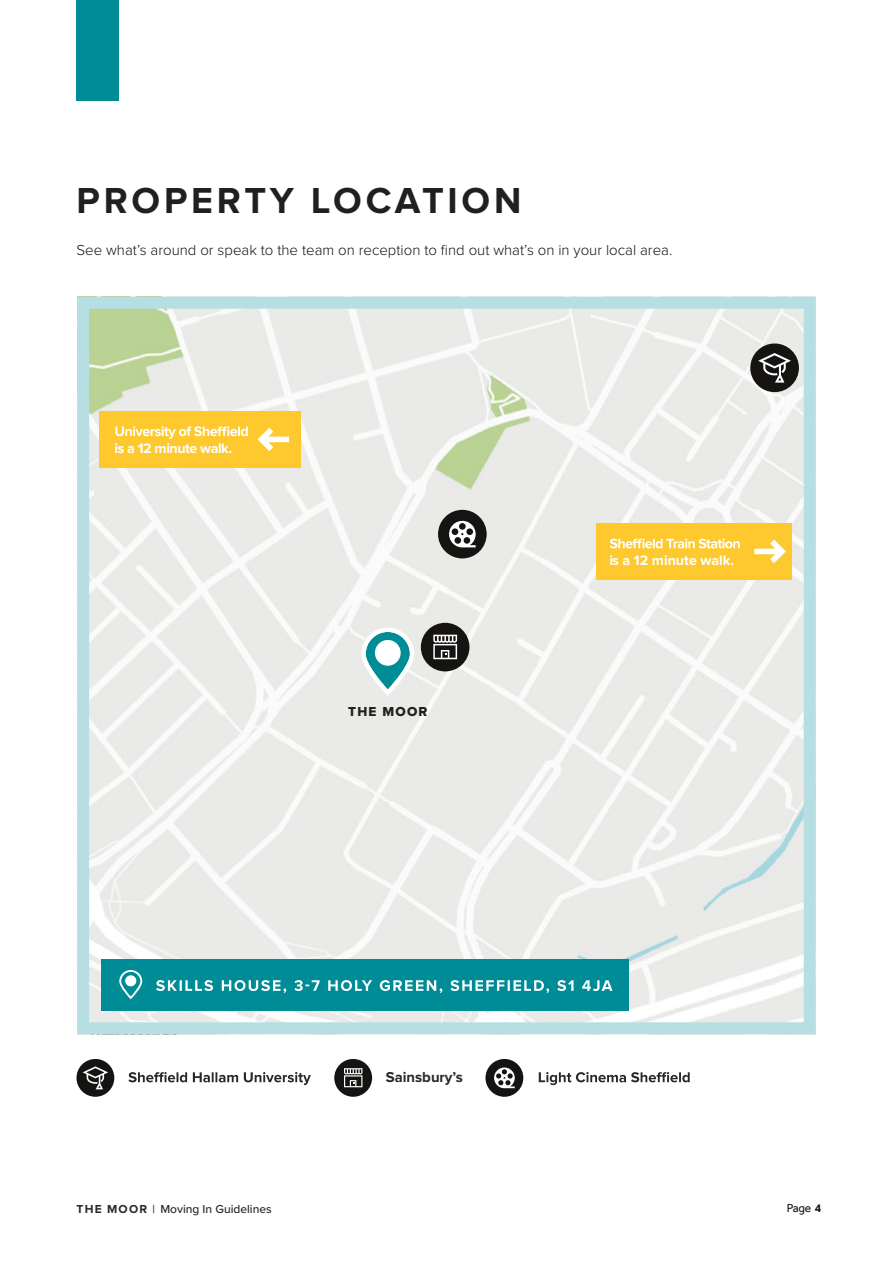
<style>
.page{position:relative;width:893px;height:1263px;background:#fff}
.page>*{position:absolute;margin:0;border:0;box-sizing:border-box;transform-origin:0 0}
.t1{font:700 37.5px "Proxima Nova";letter-spacing:.1em;color:#22201e}
.t2{font:300 15px "Proxima Nova";color:#161412}
.t3{font:700 14.85px "Proxima Nova";color:#282827}
.t4{font:700 14.25px "Proxima Nova";color:#fff}
.t5{font:700 14.25px "Proxima Nova";letter-spacing:-.03em;color:#fff}
.t6{font:13.5px "Proxima Nova Extrabld";letter-spacing:.09em;color:#22201e}
.t7{font:500 12px "Proxima Nova";color:#282827}
.t8{font:12px "Effra";color:#161412}
.s1{font-weight:700}
</style>
<div class="page">
<div style="left:76px;top:0;width:43px;height:100px;background:#008c96"></div>
<img style="left:90px;top:310px;width:713px;height:711px">
<div style="left:77px;top:297px;width:739px;height:737px;border:12px solid #b7dfe3"></div>
<div style="left:101px;top:959px;width:527px;height:51px;background:#008c96"></div>
<svg style="left:119px;top:970px;width:23px;height:29px"></svg>
<div style="left:125px;top:975px;width:11px;height:11px;background:#fff;border-radius:50%"></div>
<svg style="left:156px;top:980px;width:457px;height:13px"></svg>
<svg style="left:128px;top:1072px;width:183px;height:13px"></svg>
<svg style="left:539px;top:1072px;width:151px;height:13px"></svg>
<svg style="left:361px;top:627px;width:53px;height:69px"></svg>
<div style="left:375px;top:640px;width:26px;height:26px;background:#fff;border-radius:50%"></div>
<div style="left:750px;top:343px;width:49px;height:49px;background:#161412;border-radius:50%"></div>
<svg style="left:758px;top:353px;width:33px;height:30px"></svg>
<div style="left:334px;top:1059px;width:38px;height:38px;background:#161412;border-radius:50%"></div>
<svg style="left:344px;top:1068px;width:18px;height:19px"></svg>
<div style="left:421px;top:623px;width:48px;height:48px;background:#161412;border-radius:50%"></div>
<svg style="left:433px;top:635px;width:24px;height:24px"></svg>
<div style="left:76px;top:1059px;width:38px;height:38px;background:#161412;border-radius:50%"></div>
<svg style="left:83px;top:1066px;width:25px;height:23px"></svg>
<div style="left:596px;top:523px;width:196px;height:57px;background:#fec82f"></div>
<svg style="left:610px;top:538px;width:130px;height:10px"></svg>
<svg style="left:754px;top:539px;width:32px;height:24px"></svg>
<div style="left:99px;top:411px;width:201px;height:57px;background:#fec82f"></div>
<svg style="left:115px;top:426px;width:133px;height:13px"></svg>
<svg style="left:258px;top:428px;width:31px;height:23px"></svg>
<div style="left:438px;top:510px;width:49px;height:48px;background:#161412;border-radius:50%"></div>
<svg style="left:449px;top:521px;width:27px;height:26px"></svg>
<div style="left:485px;top:1059px;width:38px;height:38px;background:#161412;border-radius:50%"></div>
<svg style="left:494px;top:1067px;width:21px;height:21px"></svg>
<h1 class="t1" style="left:77px;top:183px;width:446px">PROPERTY LOCATION</h1>
<p class="t2" style="left:77px;top:239px;width:597px">See what’s around or speak to the team on reception to find out what’s on in your local area.</p>
<p class="t5" style="left:114px;top:442px;width:119px">is a 12 minute walk.</p>
<p class="t6" style="left:348px;top:701px;width:81px">THE MOOR</p>
<p class="t3" style="left:386px;top:1070px;width:79px">Sainsbury’s</p>
<p class="t4" style="left:609px;top:554px;width:126px">is a 12 minute walk.</p>
<p class="t7" style="left:77px;top:1200px;width:197px"><span class="s1">THE MOOR</span> | Moving In Guidelines</p>
<p class="t8" style="left:787px;top:1201px;width:36px">Page <span class="s1">4</span></p>
</div>
